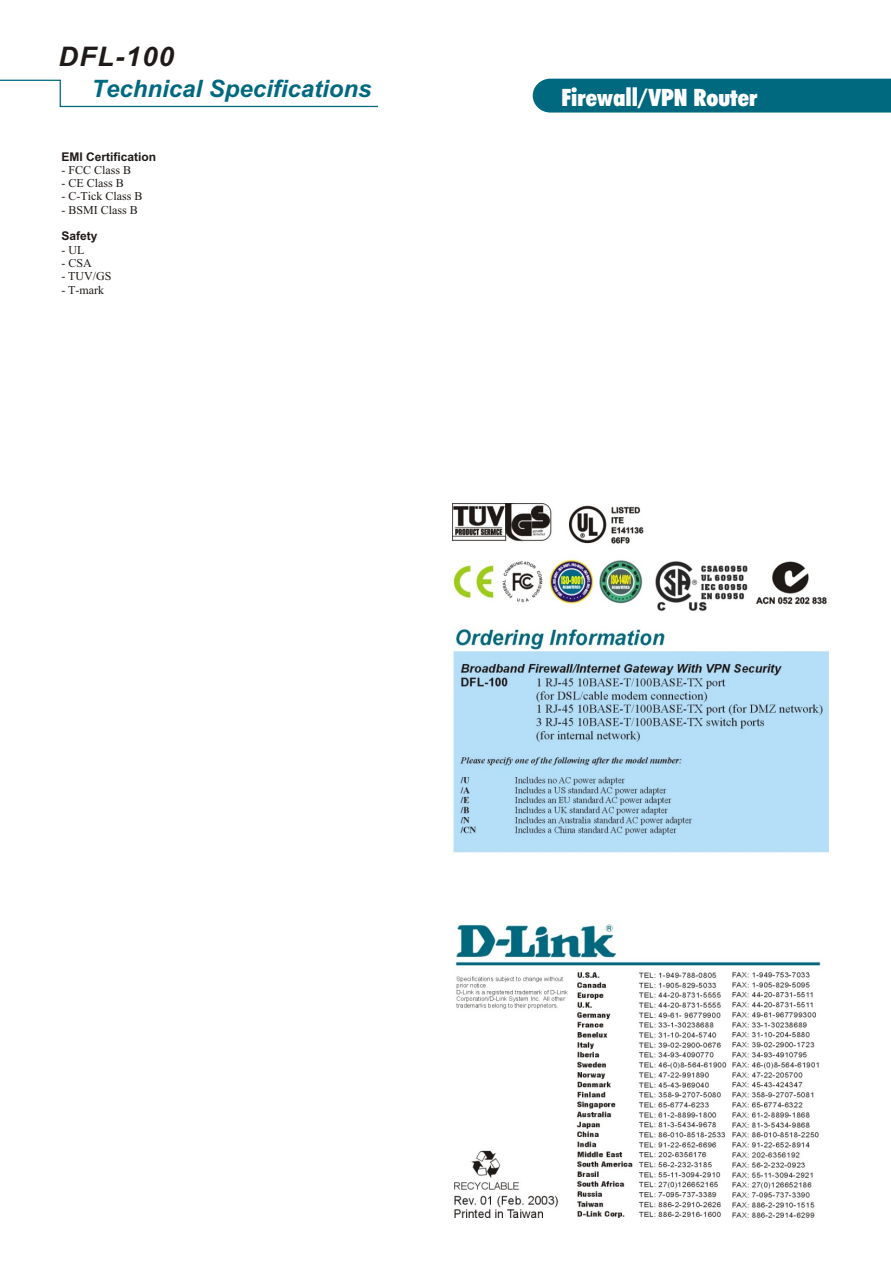
<style>
.page{position:relative;width:891px;height:1263px;background:#fff}
.page>*{position:absolute;margin:0;border:0;box-sizing:border-box;transform-origin:0 0}
.t1{font:italic 700 27px "Arial";letter-spacing:.055em;color:#1f1a17}
.t2{font:italic 700 24px "Arial";color:#006980}
.t3{font:24px "Futura X Blk Cn BT";color:#fff}
.t4{font:12px "Times New Roman";color:#1f1a17}
.t5{font:700 12px "Arial";color:#1f1a17}
</style>
<div class="page">
<svg style="left:0;top:79px;width:378px;height:29px"></svg>
<svg style="left:532px;top:78px;width:359px;height:35px;background:#0b6f85"></svg>
<img style="left:452px;top:503px;width:376px;height:715px">
<h1 class="t1" style="left:58px;top:46px;width:117px">DFL-100</h1>
<h2 class="t2" style="left:91px;top:79px;width:282px">Technical Specifications</h2>
<p class="t5" style="left:61px;top:152px;width:96px">EMI Certification</p>
<p class="t4" style="left:61px;top:166px;width:71px">- FCC Class B</p>
<p class="t4" style="left:61px;top:179px;width:64px">- CE Class B</p>
<p class="t4" style="left:61px;top:192px;width:83px">- C-Tick Class B</p>
<p class="t4" style="left:61px;top:205px;width:78px">- BSMI Class B</p>
<p class="t5" style="left:61px;top:232px;width:38px">Safety</p>
<p class="t4" style="left:61px;top:245px;width:25px">- UL</p>
<p class="t4" style="left:61px;top:259px;width:32px">- CSA</p>
<p class="t4" style="left:61px;top:272px;width:52px">- TUV/GS</p>
<p class="t4" style="left:61px;top:285px;width:44px">- T-mark</p>
<h2 class="t3" style="left:561px;top:88px;width:198px">Firewall/VPN Router</h2>
</div>
